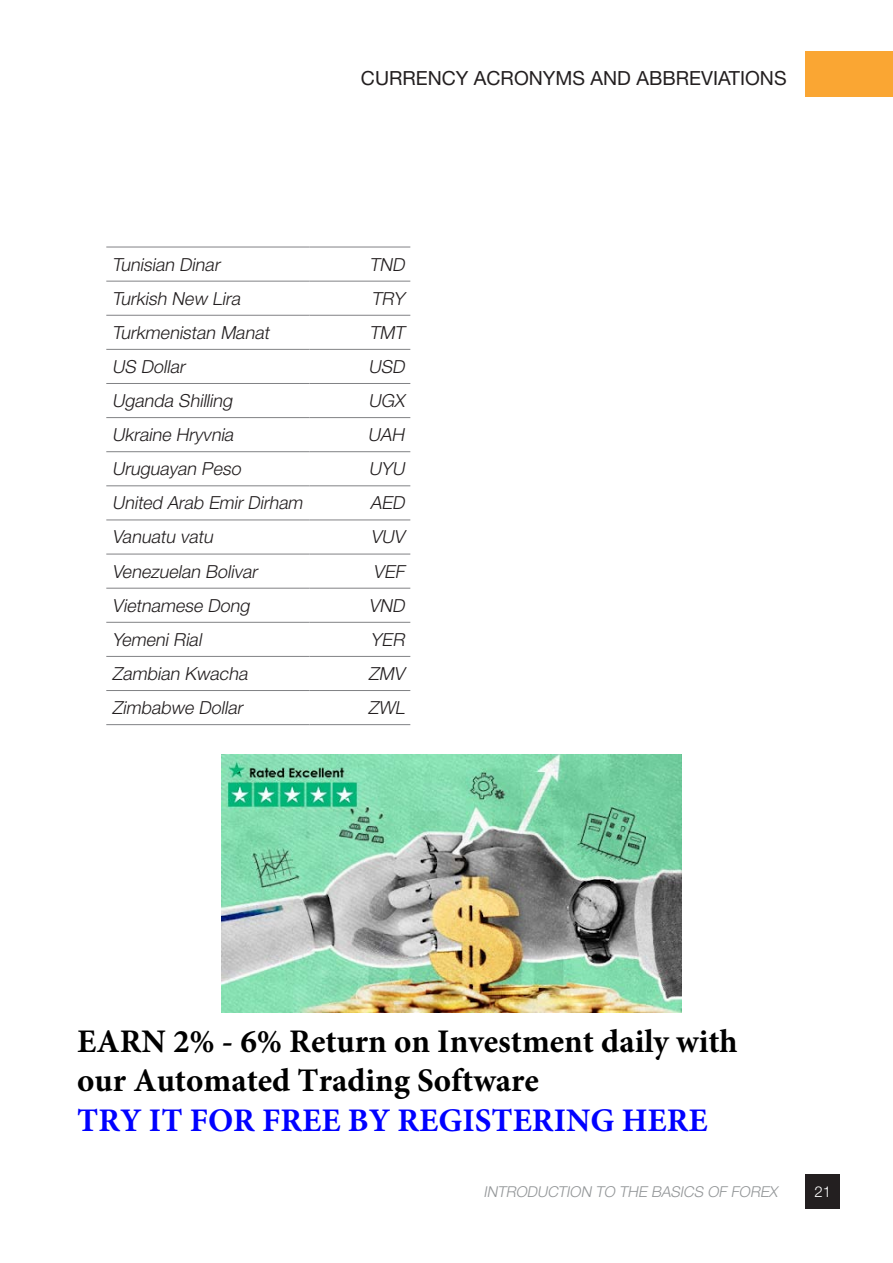
<style>
.page{position:relative;width:893px;height:1263px;background:#fff}
.page>*{position:absolute;margin:0;border:0;box-sizing:border-box;transform-origin:0 0}
.t1{font:700 33px/39.6px "Minion Pro";color:#000}
.t2{font:700 33px "Minion Pro";color:#00f}
.t3{font:19.5px "Helvetica Neue LT Std";color:#231f20}
.t4{font:italic 300 18px "Helvetica Neue LT Std";color:#231f20}
.t5{font:italic 300 15px "Helvetica Neue LT Std";color:#939698}
.t6{font:300 15px "Helvetica Neue LT Std";color:#fff}
</style>
<div class="page">
<div style="left:806px;top:52px;width:87px;height:45px;background:#faa633"></div>
<div style="left:806px;top:1175px;width:34px;height:34px;background:#231f20"></div>
<hr style="left:106px;top:247px;width:203px;height:1px;background:#818285">
<hr style="left:309px;top:247px;width:101px;height:1px;background:#818285">
<hr style="left:106px;top:281px;width:203px;height:1px;background:#818285">
<hr style="left:309px;top:281px;width:101px;height:1px;background:#818285">
<hr style="left:106px;top:315px;width:203px;height:1px;background:#818285">
<hr style="left:309px;top:315px;width:101px;height:1px;background:#818285">
<hr style="left:106px;top:349px;width:203px;height:1px;background:#818285">
<hr style="left:309px;top:349px;width:101px;height:1px;background:#818285">
<hr style="left:106px;top:383px;width:203px;height:1px;background:#818285">
<hr style="left:309px;top:383px;width:101px;height:1px;background:#818285">
<hr style="left:106px;top:417px;width:203px;height:1px;background:#818285">
<hr style="left:309px;top:417px;width:101px;height:1px;background:#818285">
<hr style="left:106px;top:451px;width:203px;height:1px;background:#818285">
<hr style="left:309px;top:451px;width:101px;height:1px;background:#818285">
<hr style="left:106px;top:485px;width:203px;height:1px;background:#818285">
<hr style="left:309px;top:485px;width:101px;height:1px;background:#818285">
<hr style="left:106px;top:520px;width:203px;height:1px;background:#818285">
<hr style="left:309px;top:520px;width:101px;height:1px;background:#818285">
<hr style="left:106px;top:554px;width:203px;height:1px;background:#818285">
<hr style="left:309px;top:554px;width:101px;height:1px;background:#818285">
<hr style="left:106px;top:588px;width:203px;height:1px;background:#818285">
<hr style="left:309px;top:588px;width:101px;height:1px;background:#818285">
<hr style="left:106px;top:622px;width:203px;height:1px;background:#818285">
<hr style="left:309px;top:622px;width:101px;height:1px;background:#818285">
<hr style="left:106px;top:656px;width:203px;height:1px;background:#818285">
<hr style="left:309px;top:656px;width:101px;height:1px;background:#818285">
<hr style="left:106px;top:690px;width:203px;height:1px;background:#818285">
<hr style="left:309px;top:690px;width:101px;height:1px;background:#818285">
<hr style="left:106px;top:724px;width:203px;height:1px;background:#818285">
<hr style="left:309px;top:724px;width:101px;height:1px;background:#818285">
<img style="left:222px;top:754px;width:459px;height:259px">
<p class="t3" style="left:361px;top:67px;width:29px">CURRENC</p>
<p class="t3" style="left:456px;top:67px;width:46px">Y ACRON</p>
<p class="t3" style="left:543px;top:67px;width:62px">YMS AND</p>
<p class="t3" style="left:636px;top:67px;width:27px">ABBRE</p>
<p class="t3" style="left:701px;top:67px;width:24px">VIATIONS</p>
<p class="t4" style="left:112px;top:253px;width:113px">Tunisian Dinar</p>
<p class="t4" style="left:369px;top:253px;width:40px">TND</p>
<p class="t4" style="left:112px;top:287px;width:133px">Turkish New Lira</p>
<p class="t4" style="left:372px;top:287px;width:38px">TRY</p>
<p class="t4" style="left:112px;top:321px;width:162px">Turkmenistan Manat</p>
<p class="t4" style="left:369px;top:321px;width:40px">TMT</p>
<p class="t4" style="left:112px;top:355px;width:78px">US Dollar</p>
<p class="t4" style="left:368px;top:355px;width:41px">USD</p>
<p class="t4" style="left:112px;top:390px;width:125px">Uganda Shilling</p>
<p class="t4" style="left:368px;top:390px;width:41px">UGX</p>
<p class="t4" style="left:112px;top:424px;width:126px">Ukraine Hryvnia</p>
<p class="t4" style="left:368px;top:424px;width:42px">UAH</p>
<p class="t4" style="left:112px;top:458px;width:134px">Uruguayan Peso</p>
<p class="t4" style="left:369px;top:458px;width:41px">UYU</p>
<p class="t4" style="left:112px;top:492px;width:195px">United Arab Emir Dirham</p>
<p class="t4" style="left:370px;top:492px;width:40px">AED</p>
<p class="t4" style="left:112px;top:526px;width:106px">Vanuatu vatu</p>
<p class="t4" style="left:371px;top:526px;width:39px">VUV</p>
<p class="t4" style="left:112px;top:560px;width:150px">Venezuelan Bolivar</p>
<p class="t4" style="left:373px;top:560px;width:36px">VEF</p>
<p class="t4" style="left:112px;top:594px;width:142px">Vietnamese Dong</p>
<p class="t4" style="left:369px;top:594px;width:41px">VND</p>
<p class="t4" style="left:112px;top:628px;width:94px">Yemeni Rial</p>
<p class="t4" style="left:371px;top:628px;width:39px">YER</p>
<p class="t4" style="left:112px;top:662px;width:140px">Zambian Kwacha</p>
<p class="t4" style="left:368px;top:662px;width:41px">ZMV</p>
<p class="t4" style="left:112px;top:697px;width:136px">Zimbabwe Dollar</p>
<p class="t4" style="left:368px;top:697px;width:42px">ZWL</p>
<h1 class="t1" style="left:77px;top:1020px;width:662px">EARN 2% - 6% Return on Investment daily with our Automated Trading Software</h1>
<h1 class="t2" style="left:77px;top:1100px;width:632px">TRY IT FOR FREE BY REGISTERING HERE</h1>
<p class="t5" style="left:483px;top:1183px;width:299px">INTRODUCTION TO THE BASICS OF FOREX</p>
<p class="t6" style="left:814px;top:1182px;width:18px">21</p>
</div>
